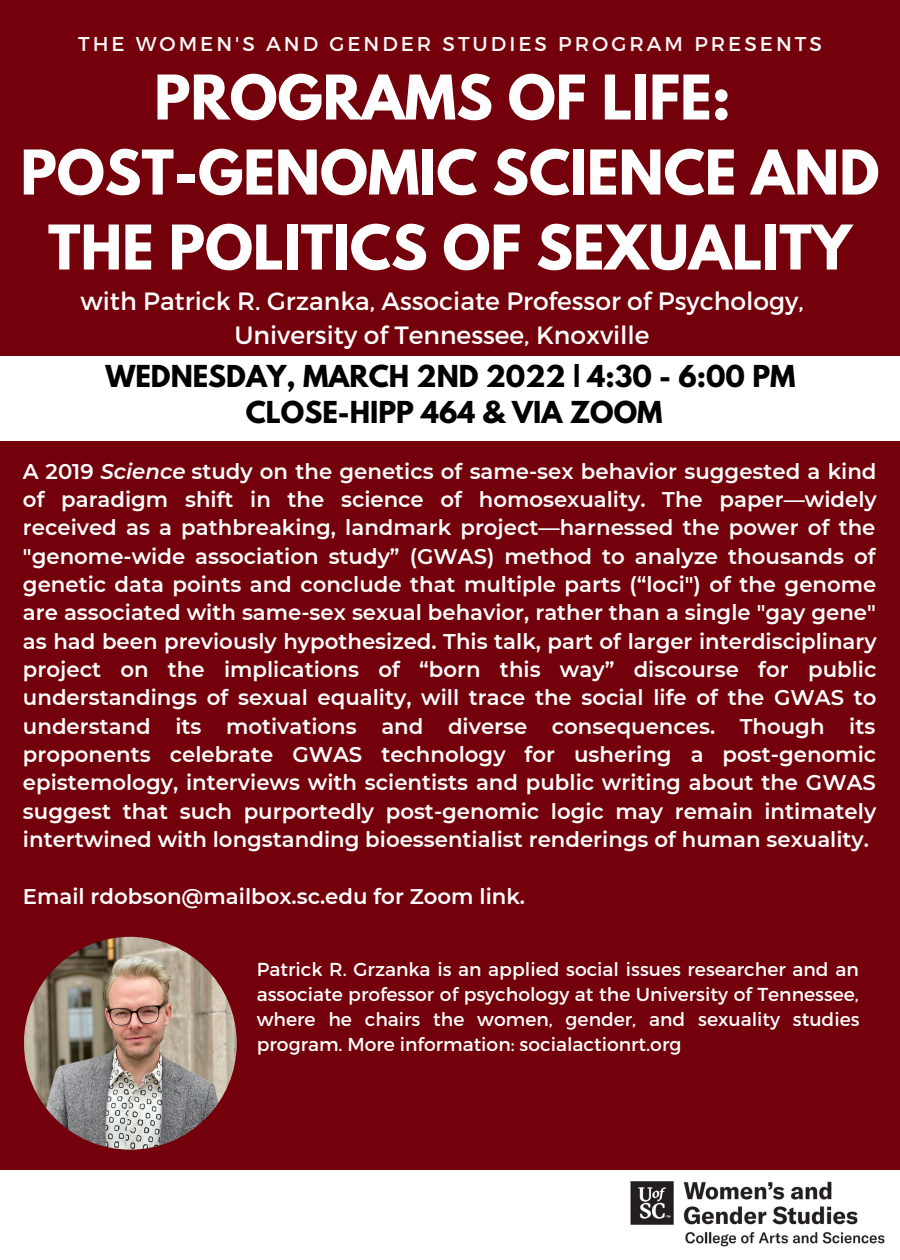
<style>
.page{position:relative;width:900px;height:1260px;background:#73000a}
.page>*{position:absolute;margin:0;border:0;box-sizing:border-box;transform-origin:0 0}
.t1{font:700 54.5px/75px "League Spartan";color:#fff;text-align:center}
.t2{font:700 26.75px "League Spartan";color:#000}
.t3{font:25px/33.8px "Montserrat";color:#fff;text-align:center}
.t4{font:600 21.25px/28.2px "Montserrat";color:#fff;text-align:justify}
.t5{font:20px "Montserrat";letter-spacing:.15em;color:#f9f9f9}
.t6{font:18.75px/25px "Montserrat";color:#fff;text-align:justify}
.s1{font-style:italic}
</style>
<div class="page">
<div style="left:0;top:1170px;width:900px;height:90px;background:#fff"></div>
<img style="left:24px;top:937px;width:213px;height:213px;border-radius:50%">
<div style="left:0;top:356px;width:900px;height:84px;background:#fff"></div>
<img style="left:630px;top:1181px;width:255px;height:66px">
<p class="t5" style="left:78px;top:31px;width:745px">THE WOMEN'S AND GENDER STUDIES PROGRAM PRESENTS</p>
<p class="t1" style="left:154px;top:67px;width:578px">PROGRAMS OF LIFE:</p>
<p class="t1" style="left:21px;top:142px;width:860px">POST-GENOMIC SCIENCE AND<br>THE POLITICS OF SEXUALITY</p>
<p class="t3" style="left:80px;top:283px;width:725px">with Patrick R. Grzanka, Associate Professor of Psychology,<br>University of Tennessee, Knoxville</p>
<p class="t2" style="left:105px;top:363px;width:692px">WEDNESDAY, MARCH 2ND 2022 | 4:30 - 6:00 PM</p>
<p class="t2" style="left:246px;top:399px;width:418px">CLOSE-HIPP 464 &amp; VIA ZOOM</p>
<p class="t4" style="left:23px;top:457px;width:855px">A 2019 <span class="s1">Science</span> study on the genetics of same-sex behavior suggested a kind of paradigm shift in the science of homosexuality. The paper—widely received as a pathbreaking, landmark project—harnessed the power of the "genome-wide association study” (GWAS) method to analyze thousands of genetic data points and conclude that multiple parts (“loci") of the genome are associated with same-sex sexual behavior, rather than a single "gay gene" as had been previously hypothesized. This talk, part of larger interdisciplinary project on the implications of “born this way” discourse for public understandings of sexual equality, will trace the social life of the GWAS to understand its motivations and diverse consequences. Though its proponents celebrate GWAS technology for ushering a post-genomic epistemology, interviews with scientists and public writing about the GWAS suggest that such purportedly post-genomic logic may remain intimately intertwined with longstanding bioessentialist renderings of human sexuality.</p>
<p class="t4" style="left:23px;top:882px;width:504px">Email rdobson@mailbox.sc.edu for Zoom link.</p>
<p class="t6" style="left:257px;top:956px;width:604px">Patrick R. Grzanka is an applied social issues researcher and an associate professor of psychology at the University of Tennessee, where he chairs the women, gender, and sexuality studies program. More information: socialactionrt.org</p>
</div>
